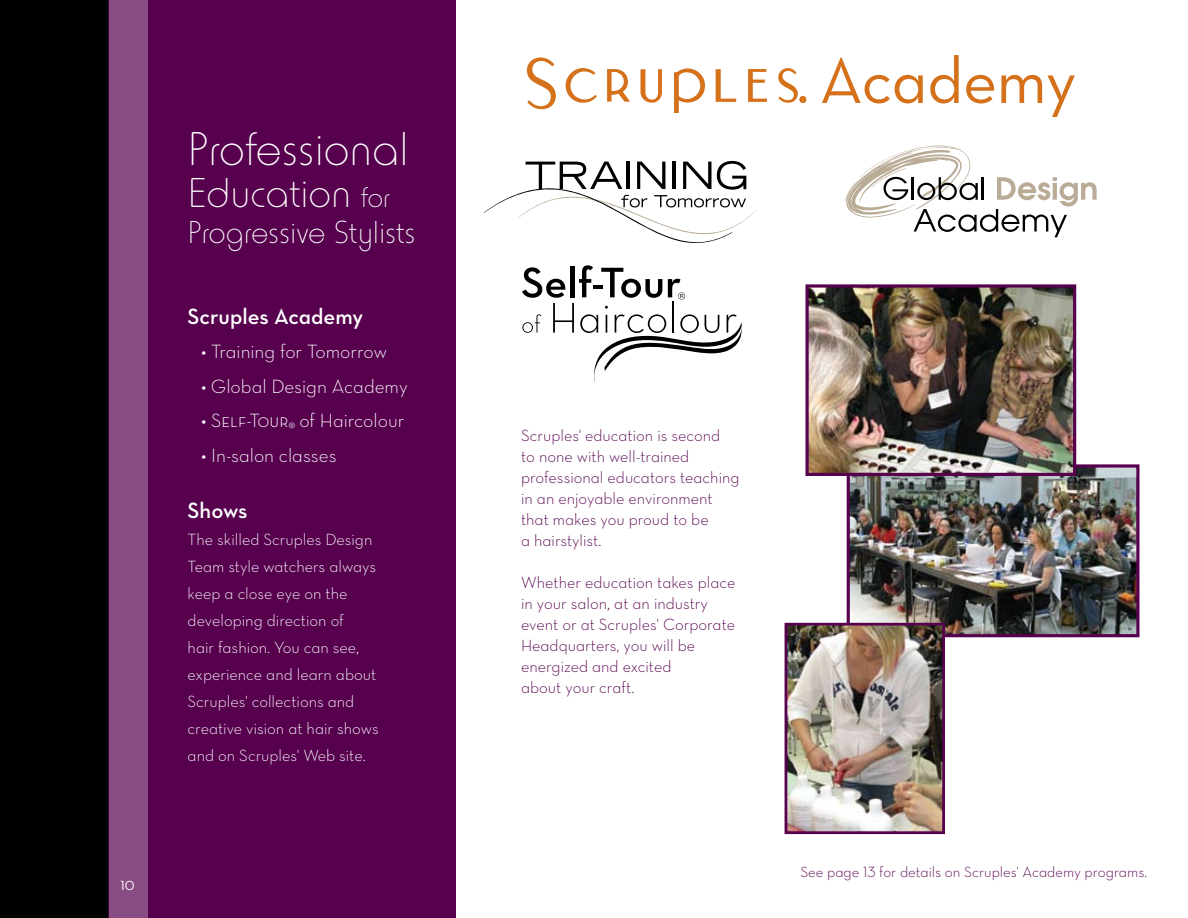
<style>
.page{position:relative;width:1188px;height:918px;background:#fff}
.page>*{position:absolute;margin:0;border:0;box-sizing:border-box;transform-origin:0 0}
.t1{font:49.5px "Horatio D Ligh";letter-spacing:.015em;color:#fff}
.t2{font:43.5px "Horatio D Ligh";letter-spacing:.015em;color:#fff}
.t3{font:33px "Horatio D Ligh";letter-spacing:.015em;color:#fff}
.t4{font:22.5px "Neutra Text Demi Alt";color:#fff}
.t5{font:19.5px "Neutra Text Light Alt";color:#fff}
.t6{font:16.5px/21px "Neutra Text Light Alt";color:#56004e}
.t7{font:16.5px/27px "Neutra Text Light Alt";color:#fff}
.t8{font:15px "Neutra Text Light Alt";color:#56004e}
.t9{font:13.5px "Neutra Text Book Fractions";color:#fff}
.s1{font-size:30px}
.s2{font-family:"Neutra Text Light SC Alt"}
</style>
<div class="page">
<div style="left:0;top:0;width:108px;height:918px;background:#000"></div>
<div style="left:108px;top:0;width:348px;height:918px;background:#894d83"></div>
<div style="left:148px;top:0;width:308px;height:918px;background:#56004e"></div>
<svg style="left:484px;top:161px;width:272px;height:82px"></svg>
<svg style="left:845px;top:146px;width:252px;height:91px"></svg>
<img style="left:851px;top:468px;width:285px;height:165px">
<div style="left:847px;top:464px;width:293px;height:173px;border:3px solid #56004e"></div>
<img style="left:810px;top:288px;width:262px;height:184px">
<div style="left:806px;top:284px;width:270px;height:192px;border:3px solid #56004e"></div>
<img style="left:789px;top:627px;width:152px;height:203px">
<div style="left:785px;top:623px;width:160px;height:211px;border:3px solid #56004e"></div>
<svg style="left:526px;top:57px;width:30px;height:53px"></svg>
<svg style="left:565px;top:68px;width:32px;height:35px"></svg>
<svg style="left:607px;top:69px;width:23px;height:33px"></svg>
<svg style="left:641px;top:69px;width:21px;height:34px"></svg>
<svg style="left:674px;top:68px;width:31px;height:45px"></svg>
<svg style="left:716px;top:69px;width:20px;height:33px"></svg>
<svg style="left:748px;top:69px;width:19px;height:33px"></svg>
<svg style="left:778px;top:68px;width:28px;height:35px"></svg>
<svg style="left:822px;top:57px;width:101px;height:46px"></svg>
<svg style="left:930px;top:55px;width:29px;height:48px"></svg>
<svg style="left:966px;top:75px;width:28px;height:28px"></svg>
<svg style="left:1001px;top:75px;width:74px;height:42px"></svg>
<svg style="left:522px;top:265px;width:220px;height:117px"></svg>
<p class="t9" style="left:120px;top:880px;width:16px">10</p>
<h1 class="t1" style="left:188px;top:121px;width:222px">Professional</h1>
<h2 class="t2" style="left:188px;top:168px;width:204px">Education <span class="s1">for</span></h2>
<h3 class="t3" style="left:188px;top:214px;width:229px">Progressive Stylists</h3>
<h3 class="t4" style="left:188px;top:302px;width:177px">Scruples Academy</h3>
<p class="t5" style="left:201px;top:339px;width:187px">• Training for Tomorrow</p>
<p class="t5" style="left:201px;top:374px;width:208px">• Global Design Academy</p>
<p class="t5" style="left:201px;top:408px;width:205px">• <span class="s2">Self-Tour</span><sub>®</sub> of Haircolour</p>
<p class="t5" style="left:201px;top:443px;width:137px">• In-salon classes</p>
<h3 class="t4" style="left:188px;top:496px;width:62px">Shows</h3>
<p class="t7" style="left:188px;top:525px;width:193px">The skilled Scruples Design<br>Team style watchers always keep a close eye on the developing direction of<br>hair fashion. You can see, experience and learn about<br>Scruples' collections and creative vision at hair shows and on Scruples' Web site.</p>
<p class="t6" style="left:521px;top:424px;width:220px">Scruples' education is second<br>to none with well-trained professional educators teaching in an enjoyable environment that makes you proud to be<br>a hairstylist.</p>
<p class="t6" style="left:521px;top:571px;width:216px">Whether education takes place in your salon, at an industry event or at Scruples' Corporate<br>Headquarters, you will be energized and excited<br>about your craft.</p>
<p class="t8" style="left:800px;top:863px;width:348px">See page 13 for details on Scruples' Academy programs.</p>
</div>
